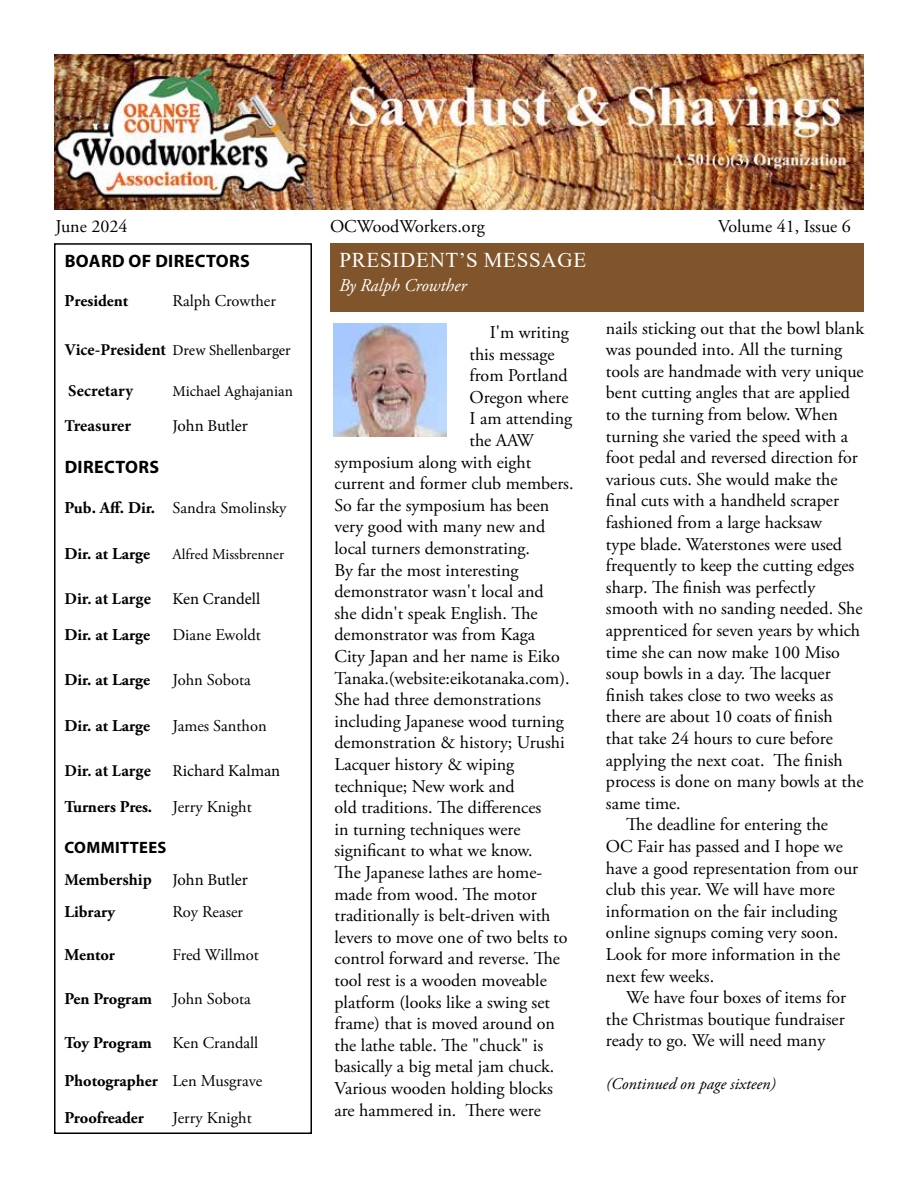
<style>
.page{position:relative;width:918px;height:1188px;background:#fff}
.page>*{position:absolute;margin:0;border:0;box-sizing:border-box;transform-origin:0 0}
.t1{font:21px "Times New Roman";letter-spacing:.035em;color:#fff}
.t2{font:18px "Adobe Garamond Pro";color:#000}
.t3{font:700 18px "Myriad Pro";letter-spacing:.02em;color:#000}
.t4{font:italic 18px "Adobe Garamond Pro";color:#fff}
.t5{font:700 16.5px "Adobe Garamond Pro";color:#000}
.t6{font:16.5px "Adobe Garamond Pro";color:#000}
.t7{font:700 16.5px "Minion Pro";color:#000}
.t8{font:16.5px "Minion Pro";letter-spacing:-.005em;color:#000}
.t9{font:italic 16.5px "Adobe Garamond Pro";color:#000}
.t10{font:700 16.5px "Myriad Pro";letter-spacing:.02em;color:#000}
.t11{font:15px "Minion Pro";letter-spacing:-.005em;color:#000}
.t12{font:15px "Adobe Garamond Pro";color:#000}
.s1{font-weight:700;font-size:16.5px}
.s2{font-weight:700}
.s3{font-weight:400}
</style>
<div class="page">
<div style="left:54px;top:243px;width:258px;height:891px;border:2px solid #000"></div>
<div style="left:330px;top:243px;width:534px;height:68px;background:#80552b"></div>
<img style="left:333px;top:323px;width:113px;height:113px">
<img style="left:54px;top:54px;width:810px;height:156px">
<p class="t2" style="left:56px;top:215px;width:73px">June 2024</p>
<p class="t2" style="left:330px;top:215px;width:156px">OCWoodWorkers.org</p>
<p class="t2" style="left:718px;top:215px;width:134px">Volume 41, Issue 6</p>
<p class="t3" style="left:65px;top:249px;width:187px">BOARD OF DIRECTORS</p>
<p class="t5" style="left:64px;top:292px;width:65px">President</p>
<p class="t6" style="left:172px;top:291px;width:105px">Ralph Crowther</p>
<p class="t11" style="left:64px;top:340px;width:228px"><span class="s1">Vice-President</span> Drew Shellenbarger</p>
<p class="t7" style="left:68px;top:380px;width:66px">Secretary</p>
<p class="t11" style="left:172px;top:382px;width:122px">Michael Aghajanian</p>
<p class="t7" style="left:64px;top:414px;width:68px">Treasurer</p>
<p class="t8" style="left:172px;top:415px;width:77px">John Butler</p>
<p class="t3" style="left:65px;top:455px;width:96px">DIRECTORS</p>
<p class="t6" style="left:64px;top:498px;width:224px"><span class="s2">Pub. Aff. Dir.</span> Sandra Smolinsky</p>
<p class="t5" style="left:64px;top:544px;width:87px">Dir. at Large</p>
<p class="t12" style="left:172px;top:545px;width:113px">Alfred Missbrenner</p>
<p class="t7" style="left:64px;top:587px;width:88px">Dir. at Large</p>
<p class="t8" style="left:172px;top:588px;width:89px">Ken Crandell</p>
<p class="t5" style="left:64px;top:625px;width:87px">Dir. at Large</p>
<p class="t6" style="left:172px;top:625px;width:90px">Diane Ewoldt</p>
<p class="t5" style="left:64px;top:671px;width:87px">Dir. at Large</p>
<p class="t6" style="left:172px;top:670px;width:80px">John Sobota</p>
<p class="t5" style="left:64px;top:716px;width:87px">Dir. at Large</p>
<p class="t6" style="left:172px;top:716px;width:96px">James Santhon</p>
<p class="t7" style="left:64px;top:759px;width:88px">Dir. at Large</p>
<p class="t8" style="left:172px;top:760px;width:109px">Richard Kalman</p>
<p class="t5" style="left:64px;top:797px;width:189px">Turners Pres. <span class="s3">Jerry Knight</span></p>
<p class="t10" style="left:65px;top:837px;width:103px">COMMITTEES</p>
<p class="t7" style="left:64px;top:868px;width:89px">Membership</p>
<p class="t8" style="left:172px;top:869px;width:77px">John Butler</p>
<p class="t5" style="left:64px;top:902px;width:52px">Library</p>
<p class="t6" style="left:172px;top:901px;width:72px">Roy Reaser</p>
<p class="t5" style="left:64px;top:946px;width:52px">Mentor</p>
<p class="t6" style="left:172px;top:945px;width:88px">Fred Willmot</p>
<p class="t5" style="left:64px;top:989px;width:188px">Pen Program <span class="s3">John Sobota</span></p>
<p class="t5" style="left:64px;top:1033px;width:89px">Toy Program</p>
<p class="t6" style="left:172px;top:1033px;width:87px">Ken Crandall</p>
<p class="t5" style="left:64px;top:1071px;width:199px">Photographer <span class="s3">Len Musgrave</span></p>
<p class="t5" style="left:64px;top:1109px;width:81px">Proofreader</p>
<p class="t6" style="left:172px;top:1108px;width:81px">Jerry Knight</p>
<p class="t1" style="left:339px;top:245px;width:248px">PRESIDENT’S MESSAGE</p>
<p class="t4" style="left:339px;top:274px;width:129px">By Ralph Crowther</p>
<p class="t2" style="left:490px;top:321px;width:81px">I'm writing</p>
<p class="t2" style="left:470px;top:343px;width:87px">this message</p>
<p class="t2" style="left:470px;top:365px;width:100px">from Portland</p>
<p class="t2" style="left:470px;top:386px;width:101px">Oregon where</p>
<p class="t2" style="left:470px;top:408px;width:104px">I am attending</p>
<p class="t2" style="left:470px;top:429px;width:66px">the AAW</p>
<p class="t2" style="left:334px;top:451px;width:198px">symposium along with eight</p>
<p class="t2" style="left:334px;top:473px;width:241px">current and former club members.</p>
<p class="t2" style="left:334px;top:494px;width:216px">So far the symposium has been</p>
<p class="t2" style="left:334px;top:516px;width:212px">very good with many new and</p>
<p class="t2" style="left:334px;top:537px;width:197px">local turners demonstrating.</p>
<p class="t2" style="left:334px;top:559px;width:186px">By far the most interesting</p>
<p class="t2" style="left:334px;top:581px;width:211px">demonstrator wasn't local and</p>
<p class="t2" style="left:334px;top:602px;width:205px">she didn't speak English. The</p>
<p class="t2" style="left:334px;top:624px;width:202px">demonstrator was from Kaga</p>
<p class="t2" style="left:334px;top:645px;width:227px">City Japan and her name is Eiko</p>
<p class="t2" style="left:334px;top:667px;width:237px">Tanaka.(website:eikotanaka.com).</p>
<p class="t2" style="left:334px;top:689px;width:208px">She had three demonstrations</p>
<p class="t2" style="left:334px;top:710px;width:231px">including Japanese wood turning</p>
<p class="t2" style="left:334px;top:732px;width:232px">demonstration &amp; history; Urushi</p>
<p class="t2" style="left:334px;top:753px;width:181px">Lacquer history &amp; wiping</p>
<p class="t2" style="left:334px;top:775px;width:182px">technique; New work and</p>
<p class="t2" style="left:334px;top:797px;width:208px">old traditions. The differences</p>
<p class="t2" style="left:334px;top:818px;width:187px">in turning techniques were</p>
<p class="t2" style="left:334px;top:840px;width:200px">significant to what we know.</p>
<p class="t2" style="left:334px;top:861px;width:209px">The Japanese lathes are home-</p>
<p class="t2" style="left:334px;top:883px;width:204px">made from wood. The motor</p>
<p class="t2" style="left:334px;top:905px;width:218px">traditionally is belt-driven with</p>
<p class="t2" style="left:334px;top:926px;width:234px">levers to move one of two belts to</p>
<p class="t2" style="left:334px;top:948px;width:227px">control forward and reverse. The</p>
<p class="t2" style="left:334px;top:969px;width:214px">tool rest is a wooden moveable</p>
<p class="t2" style="left:334px;top:991px;width:217px">platform (looks like a swing set</p>
<p class="t2" style="left:334px;top:1013px;width:222px">frame) that is moved around on</p>
<p class="t2" style="left:334px;top:1034px;width:210px">the lathe table. The "chuck" is</p>
<p class="t2" style="left:334px;top:1056px;width:221px">basically a big metal jam chuck.</p>
<p class="t2" style="left:334px;top:1077px;width:220px">Various wooden holding blocks</p>
<p class="t2" style="left:334px;top:1099px;width:208px">are hammered in. There were</p>
<p class="t2" style="left:606px;top:317px;width:260px">nails sticking out that the bowl blank</p>
<p class="t2" style="left:606px;top:339px;width:238px">was pounded into. All the turning</p>
<p class="t2" style="left:606px;top:360px;width:259px">tools are handmade with very unique</p>
<p class="t2" style="left:606px;top:382px;width:245px">bent cutting angles that are applied</p>
<p class="t2" style="left:606px;top:403px;width:233px">to the turning from below. When</p>
<p class="t2" style="left:606px;top:425px;width:244px">turning she varied the speed with a</p>
<p class="t2" style="left:606px;top:447px;width:253px">foot pedal and reversed direction for</p>
<p class="t2" style="left:606px;top:468px;width:233px">various cuts. She would make the</p>
<p class="t2" style="left:606px;top:490px;width:235px">final cuts with a handheld scraper</p>
<p class="t2" style="left:606px;top:511px;width:218px">fashioned from a large hacksaw</p>
<p class="t2" style="left:606px;top:533px;width:238px">type blade. Waterstones were used</p>
<p class="t2" style="left:606px;top:555px;width:250px">frequently to keep the cutting edges</p>
<p class="t2" style="left:606px;top:576px;width:211px">sharp. The finish was perfectly</p>
<p class="t2" style="left:606px;top:598px;width:258px">smooth with no sanding needed. She</p>
<p class="t2" style="left:606px;top:619px;width:256px">apprenticed for seven years by which</p>
<p class="t2" style="left:606px;top:641px;width:236px">time she can now make 100 Miso</p>
<p class="t2" style="left:606px;top:663px;width:226px">soup bowls in a day. The lacquer</p>
<p class="t2" style="left:606px;top:684px;width:229px">finish takes close to two weeks as</p>
<p class="t2" style="left:606px;top:706px;width:228px">there are about 10 coats of finish</p>
<p class="t2" style="left:606px;top:727px;width:228px">that take 24 hours to cure before</p>
<p class="t2" style="left:606px;top:749px;width:238px">applying the next coat. The finish</p>
<p class="t2" style="left:606px;top:771px;width:259px">process is done on many bowls at the</p>
<p class="t2" style="left:606px;top:792px;width:76px">same time.</p>
<p class="t2" style="left:626px;top:814px;width:203px">The deadline for entering the</p>
<p class="t2" style="left:606px;top:835px;width:238px">OC Fair has passed and I hope we</p>
<p class="t2" style="left:606px;top:857px;width:254px">have a good representation from our</p>
<p class="t2" style="left:606px;top:879px;width:230px">club this year. We will have more</p>
<p class="t2" style="left:606px;top:900px;width:233px">information on the fair including</p>
<p class="t2" style="left:606px;top:922px;width:234px">online signups coming very soon.</p>
<p class="t2" style="left:606px;top:943px;width:236px">Look for more information in the</p>
<p class="t2" style="left:606px;top:965px;width:110px">next few weeks.</p>
<p class="t2" style="left:626px;top:987px;width:221px">We have four boxes of items for</p>
<p class="t2" style="left:606px;top:1008px;width:240px">the Christmas boutique fundraiser</p>
<p class="t2" style="left:606px;top:1030px;width:221px">ready to go. We will need many</p>
<p class="t9" style="left:606px;top:1074px;width:171px">(Continued on page sixteen)</p>
</div>
